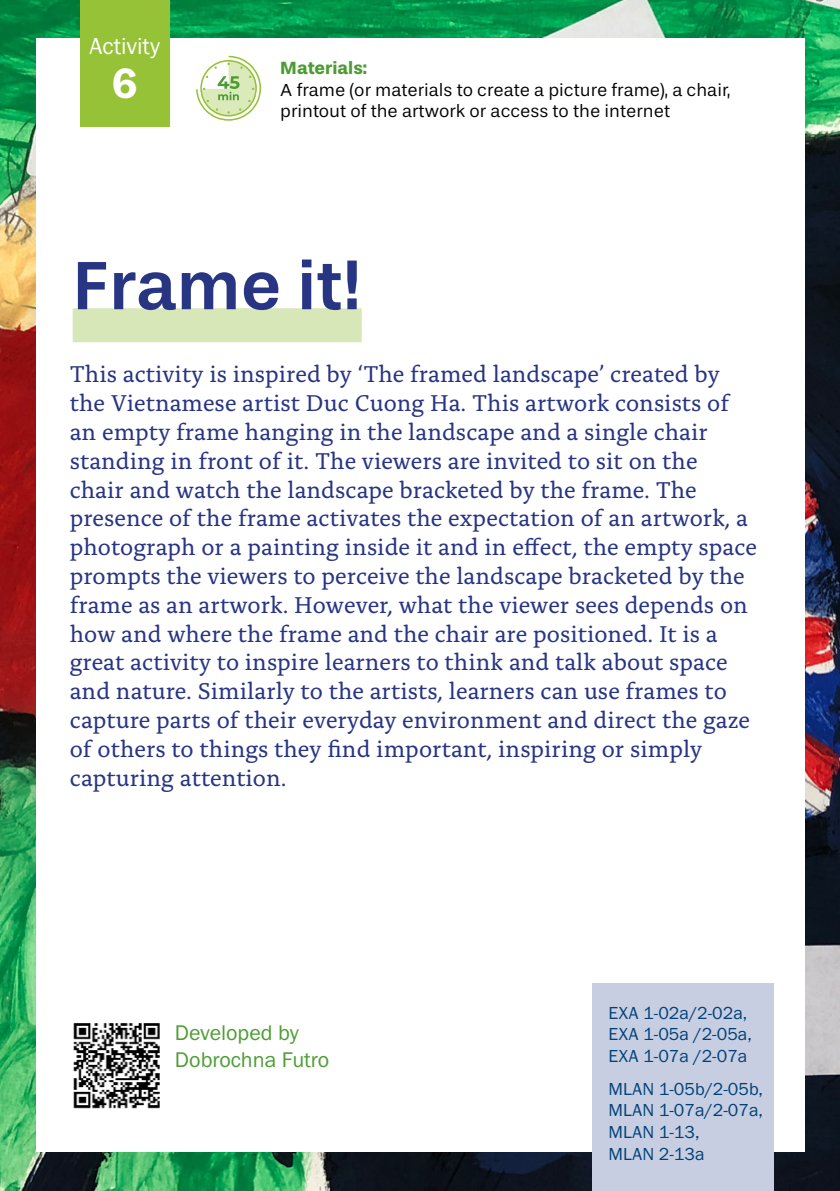
<style>
.page{position:relative;width:840px;height:1191px;background:#fff}
.page>*{position:absolute;margin:0;border:0;box-sizing:border-box;transform-origin:0 0}
.t1{font:500 70px "Stevie Sans";color:#283583}
.t2{font:44px "Franklin Gothic URW Dem";color:#fff}
.t3{font:24px/28.8px "Alda OTCEV";color:#283583}
.t4{font:24px "Franklin Gothic URW Boo";letter-spacing:-.005em;color:#fff}
.t5{font:22px/26.4px "Franklin Gothic URW Boo";color:#4e9d34}
.t6{font:18px/21.6px "Franklin Gothic URW Boo";color:#004177}
.t7{font:18px/21.6px "Stevie Sans";color:#020203}
.t8{font:700 18px "Stevie Sans";color:#4e9b34}
</style>
<div class="page">
<img style="left:0;top:0;width:839px;height:1191px">
<div style="left:36px;top:39px;width:767px;height:1113px;background:#fff"></div>
<div style="left:73px;top:308px;width:288px;height:34px;background:#d8e7b7"></div>
<div style="left:80px;top:0;width:90px;height:127px;background:#95c236"></div>
<div style="left:591px;top:984px;width:182px;height:207px;background:#c7cee2"></div>
<svg style="left:196px;top:56px;width:65px;height:65px"></svg>
<img style="left:73px;top:1023px;width:87px;height:86px">
<p class="t4" style="left:89px;top:31px;width:72px">Activity</p>
<h2 class="t2" style="left:112px;top:57px;width:27px">6</h2>
<p class="t8" style="left:280px;top:57px;width:88px">Materials:</p>
<p class="t7" style="left:280px;top:79px;width:451px">A frame (or materials to create a picture frame), a chair, printout of the artwork or access to the internet</p>
<h1 class="t1" style="left:73px;top:244px;width:290px">Frame it!</h1>
<p class="t3" style="left:70px;top:358px;width:688px">This activity is inspired by ‘The framed landscape’ created by the Vietnamese artist Duc Cuong Ha. This artwork consists of an empty frame hanging in the landscape and a single chair standing in front of it. The viewers are invited to sit on the chair and watch the landscape bracketed by the frame. The presence of the frame activates the expectation of an artwork, a photograph or a painting inside it and in effect, the empty space prompts the viewers to perceive the landscape bracketed by the frame as an artwork. However, what the viewer sees depends on how and where the frame and the chair are positioned. It is a great activity to inspire learners to think and talk about space and nature. Similarly to the artists, learners can use frames to capture parts of their everyday environment and direct the gaze of others to things they find important, inspiring or simply capturing attention.</p>
<p class="t5" style="left:175px;top:1019px;width:156px">Developed by<br>Dobrochna Futro</p>
<p class="t6" style="left:608px;top:1001px;width:145px">EXA 1-02a/2-02a,<br>EXA 1-05a /2-05a,<br>EXA 1-07a /2-07a</p>
<p class="t6" style="left:608px;top:1077px;width:156px">MLAN 1-05b/2-05b,<br>MLAN 1-07a/2-07a,<br>MLAN 1-13,<br>MLAN 2-13a</p>
</div>
